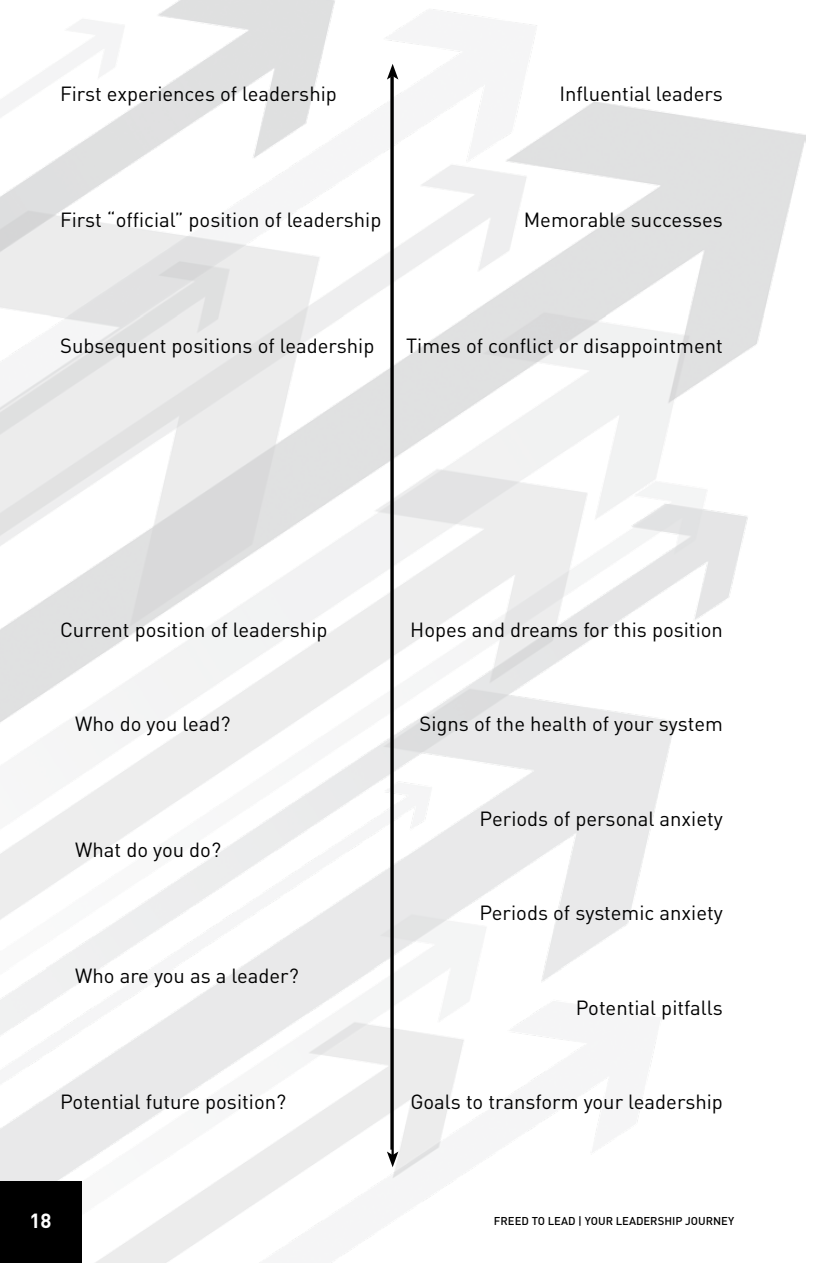
<style>
.page{position:relative;width:830px;height:1263px;background:#fff}
.page>*{position:absolute;margin:0;border:0;box-sizing:border-box;transform-origin:0 0}
.t1{font:20.25px "DINOT";color:#000}
.t2{font:700 20.25px "DINOT";color:#fff}
.t3{font:500 11.25px "DINOT";color:#000}
</style>
<div class="page">
<img style="left:0;top:0;width:804px;height:1263px">
<div style="left:0;top:1181px;width:81px;height:81px;background:#000"></div>
<img style="left:767px;top:438px;width:37px;height:753px">
<hr style="left:391px;top:76px;width:2px;height:1079px;background:#000">
<svg style="left:387px;top:64px;width:11px;height:16px"></svg>
<svg style="left:387px;top:1151px;width:11px;height:16px"></svg>
<hr style="left:390px;top:77px;width:2px;height:1073px;background:#000">
<p class="t1" style="left:60px;top:80px;width:278px">First experiences of leadership</p>
<p class="t1" style="left:60px;top:206px;width:323px">First “official” position of leadership</p>
<p class="t1" style="left:559px;top:80px;width:165px">Influential leaders</p>
<p class="t1" style="left:523px;top:206px;width:201px">Memorable successes</p>
<p class="t1" style="left:60px;top:332px;width:316px">Subsequent positions of leadership</p>
<p class="t1" style="left:406px;top:332px;width:318px">Times of conflict or disappointment</p>
<p class="t1" style="left:60px;top:615px;width:269px">Current position of leadership</p>
<p class="t1" style="left:75px;top:710px;width:157px">Who do you lead?</p>
<p class="t1" style="left:75px;top:836px;width:147px">What do you do?</p>
<p class="t1" style="left:75px;top:962px;width:225px">Who are you as a leader?</p>
<p class="t1" style="left:60px;top:1088px;width:227px">Potential future position?</p>
<p class="t2" style="left:30px;top:1207px;width:23px">18</p>
<p class="t1" style="left:410px;top:615px;width:314px">Hopes and dreams for this position</p>
<p class="t1" style="left:419px;top:710px;width:305px">Signs of the health of your system</p>
<p class="t1" style="left:479px;top:804px;width:245px">Periods of personal anxiety</p>
<p class="t1" style="left:479px;top:899px;width:245px">Periods of systemic anxiety</p>
<p class="t1" style="left:575px;top:993px;width:149px">Potential pitfalls</p>
<p class="t1" style="left:410px;top:1088px;width:314px">Goals to transform your leadership</p>
<p class="t3" style="left:493px;top:1214px;width:242px">FREED TO LEAD | YOUR LEADERSHIP JOURNEY</p>
</div>
